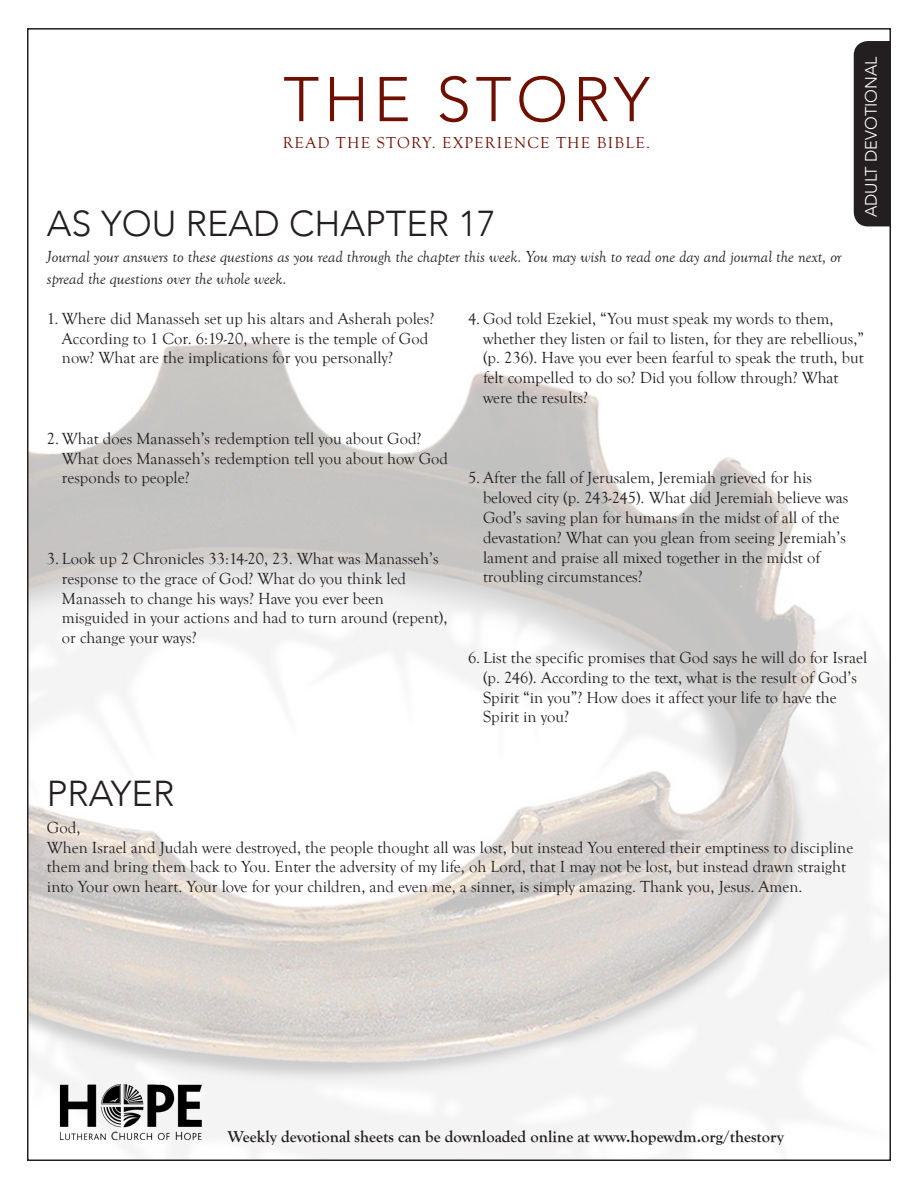
<style>
.page{position:relative;width:918px;height:1188px;background:#fff}
.page>*{position:absolute;margin:0;border:0;box-sizing:border-box;transform-origin:0 0}
.t1{font:300 62.4px "Avenir LT";letter-spacing:.075em;color:#6f0f00}
.t2{font:300 36px "Avenir LT";color:#231f20}
.t3{font:16.5px/19.8px "Goudy Old Style T";color:#231f20}
.t4{font:italic 16.5px/21.6px "Goudy Old Style T";color:#231f20}
.t5{font:700 16.5px "Goudy Old Style T";color:#231f20}
.t6{font:300 16.5px "Avenir LT";color:#fff}
.t7{font:16.2px "Goudy Old Style T";letter-spacing:.075em;color:#6f0f00}
</style>
<div class="page">
<img style="left:30px;top:164px;width:858px;height:994px">
<img style="left:54px;top:1082px;width:152px;height:59px">
<div style="left:854px;top:41px;width:36px;height:185px;background:#231f20"></div>
<p class="t6" style="left:862px;top:217px;width:162px;rotate:-90deg">ADULT DEVOTIONAL</p>
<p class="t1" style="left:283px;top:63px;width:368px">THE STORY</p>
<p class="t7" style="left:283px;top:134px;width:369px">READ THE STORY. EXPERIENCE THE BIBLE.</p>
<p class="t2" style="left:47px;top:202px;width:450px">AS YOU READ CHAPTER 17</p>
<p class="t4" style="left:47px;top:246px;width:796px">Journal your answers to these questions as you read through the chapter this week. You may wish to read one day and journal the next, or spread the questions over the whole week.</p>
<p class="t3" style="left:62px;top:309px;width:374px;text-indent:-15px">1. Where did Manasseh set up his altars and Asherah poles?<br>According to 1 Cor. 6:19-20, where is the temple of God now? What are the implications for you personally?</p>
<p class="t3" style="left:483px;top:309px;width:383px;text-indent:-15px">4. God told Ezekiel, “You must speak my words to them, whether they listen or fail to listen, for they are rebellious,” (p. 236). Have you ever been fearful to speak the truth, but felt compelled to do so? Did you follow through? What were the results?</p>
<p class="t3" style="left:62px;top:429px;width:388px;text-indent:-15px">2. What does Manasseh’s redemption tell you about God?<br>What does Manasseh’s redemption tell you about how God responds to people?</p>
<p class="t3" style="left:62px;top:549px;width:387px;text-indent:-15px">3. Look up 2 Chronicles 33:14-20, 23. What was Manasseh’s response to the grace of God? What do you think led Manasseh to change his ways? Have you ever been misguided in your actions and had to turn around (repent), or change your ways?</p>
<p class="t3" style="left:483px;top:469px;width:367px;text-indent:-15px">5. After the fall of Jerusalem, Jeremiah grieved for his beloved city (p. 243-245). What did Jeremiah believe was God’s saving plan for humans in the midst of all of the devastation? What can you glean from seeing Jeremiah’s lament and praise all mixed together in the midst of troubling circumstances?</p>
<p class="t3" style="left:483px;top:648px;width:386px;text-indent:-15px">6. List the specific promises that God says he will do for Israel (p. 246). According to the text, what is the result of God’s Spirit “in you”? How does it affect your life to have the Spirit in you?</p>
<p class="t2" style="left:47px;top:773px;width:129px">PRAYER</p>
<p class="t3" style="left:47px;top:818px;width:35px">God,</p>
<p class="t3" style="left:47px;top:838px;width:808px">When Israel and Judah were destroyed, the people thought all was lost, but instead You entered their emptiness to discipline them and bring them back to You. Enter the adversity of my life, oh Lord, that I may not be lost, but instead drawn straight into Your own heart. Your love for your children, and even me, a sinner, is simply amazing. Thank you, Jesus. Amen.</p>
<p class="t5" style="left:228px;top:1127px;width:558px">Weekly devotional sheets can be downloaded online at www.hopewdm.org/thestory</p>
</div>
